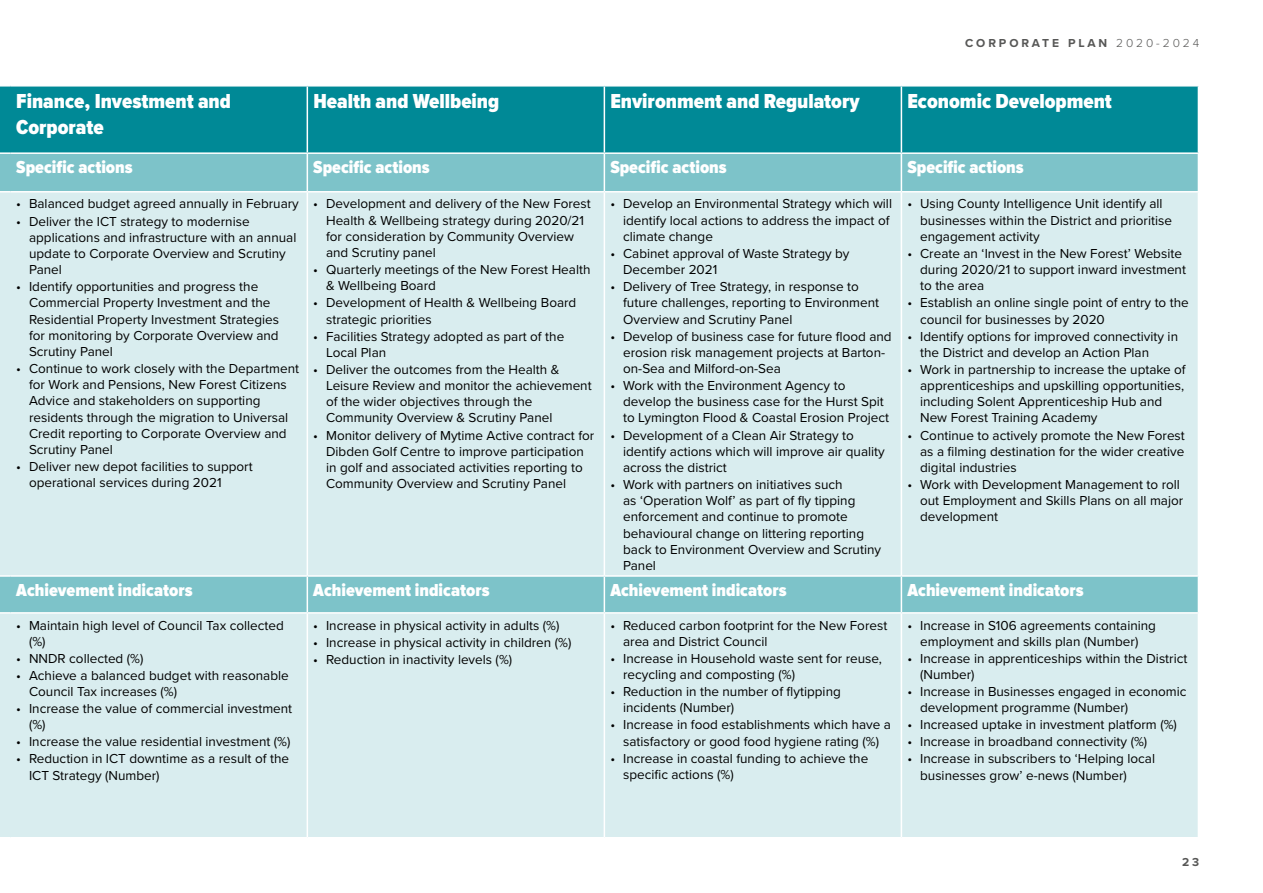
<style>
.page{position:relative;width:1263px;height:893px;background:#fff}
.page>*{position:absolute;margin:0;border:0;box-sizing:border-box;transform-origin:0 0}
.t1{font:900 21px/25.2px "Proxima Nova Cond";color:#fff}
.t2{font:900 18px "Proxima Nova Cond";color:#fff}
.t3{font:13.5px/16.2px "Proxima Nova";color:#000}
.t4{font:700 12px "Proxima Nova";letter-spacing:.24em;color:#575756}
.s1{font-weight:300}
</style>
<div class="page">
<div style="left:0;top:87px;width:1198px;height:65px;background:#008996"></div>
<div style="left:0;top:154px;width:1198px;height:37px;background:#7dc3c9"></div>
<div style="left:0;top:193px;width:1198px;height:644px;background:#d9edef"></div>
<hr style="left:307px;top:87px;width:1px;height:65px;background:#fff">
<hr style="left:604px;top:87px;width:1px;height:65px;background:#fff">
<hr style="left:307px;top:154px;width:1px;height:37px;background:#fff">
<hr style="left:604px;top:154px;width:1px;height:37px;background:#fff">
<hr style="left:307px;top:193px;width:1px;height:382px;background:#fff">
<hr style="left:604px;top:193px;width:1px;height:382px;background:#fff">
<svg style="left:0;top:575px;width:10px;height:2px"></svg>
<hr style="left:10px;top:575px;width:297px;height:2px;background:#fff">
<hr style="left:307px;top:575px;width:297px;height:2px;background:#fff">
<hr style="left:307px;top:577px;width:1px;height:35px;background:#fff">
<hr style="left:604px;top:575px;width:297px;height:2px;background:#fff">
<hr style="left:604px;top:577px;width:1px;height:35px;background:#fff">
<svg style="left:0;top:612px;width:10px;height:2px"></svg>
<hr style="left:10px;top:612px;width:297px;height:2px;background:#fff">
<hr style="left:307px;top:612px;width:297px;height:2px;background:#fff">
<hr style="left:307px;top:614px;width:1px;height:223px;background:#fff">
<hr style="left:604px;top:612px;width:297px;height:2px;background:#fff">
<hr style="left:604px;top:614px;width:1px;height:223px;background:#fff">
<hr style="left:901px;top:87px;width:1px;height:65px;background:#fff">
<hr style="left:901px;top:154px;width:1px;height:37px;background:#fff">
<hr style="left:901px;top:193px;width:1px;height:382px;background:#fff">
<hr style="left:901px;top:575px;width:298px;height:2px;background:#fff">
<hr style="left:901px;top:577px;width:1px;height:35px;background:#fff">
<hr style="left:901px;top:612px;width:298px;height:2px;background:#fff">
<hr style="left:901px;top:614px;width:1px;height:223px;background:#fff">
<p class="t4" style="left:965px;top:34px;width:235px">CORPORATE PLAN <span class="s1">2020-2024</span></p>
<h1 class="t1" style="left:16px;top:90px;width:216px">Finance, Investment and<br>Corporate</h1>
<h1 class="t1" style="left:313px;top:90px;width:187px">Health and Wellbeing</h1>
<h1 class="t1" style="left:610px;top:90px;width:251px">Environment and Regulatory</h1>
<h1 class="t1" style="left:907px;top:90px;width:206px">Economic Development</h1>
<h2 class="t2" style="left:16px;top:157px;width:118px">Specific actions</h2>
<h2 class="t2" style="left:313px;top:157px;width:118px">Specific actions</h2>
<h2 class="t2" style="left:610px;top:157px;width:118px">Specific actions</h2>
<h2 class="t2" style="left:907px;top:157px;width:118px">Specific actions</h2>
<p class="t3" style="left:16px;top:195px;width:284px">• Balanced budget agreed annually in February</p>
<p class="t3" style="left:29px;top:212px;width:269px;text-indent:-13px">• Deliver the ICT strategy to modernise applications and infrastructure with an annual update to Corporate Overview and Scrutiny Panel</p>
<p class="t3" style="left:29px;top:278px;width:252px;text-indent:-13px">• Identify opportunities and progress the Commercial Property Investment and the Residential Property Investment Strategies for monitoring by Corporate Overview and Scrutiny Panel</p>
<p class="t3" style="left:29px;top:360px;width:272px;text-indent:-13px">• Continue to work closely with the Department for Work and Pensions, New Forest Citizens Advice and stakeholders on supporting residents through the migration to Universal Credit reporting to Corporate Overview and Scrutiny Panel</p>
<p class="t3" style="left:29px;top:458px;width:225px;text-indent:-13px">• Deliver new depot facilities to support operational services during 2021</p>
<p class="t3" style="left:920px;top:195px;width:253px;text-indent:-13px">• Using County Intelligence Unit identify all businesses within the District and prioritise engagement activity</p>
<p class="t3" style="left:920px;top:245px;width:267px;text-indent:-13px">• Create an ‘Invest in the New Forest’ Website during 2020/21 to support inward investment to the area</p>
<p class="t3" style="left:920px;top:294px;width:270px;text-indent:-13px">• Establish an online single point of entry to the council for businesses by 2020</p>
<p class="t3" style="left:920px;top:327px;width:259px;text-indent:-13px">• Identify options for improved connectivity in the District and develop an Action Plan</p>
<p class="t3" style="left:920px;top:361px;width:267px;text-indent:-13px">• Work in partnership to increase the uptake of apprenticeships and upskilling opportunities, including Solent Apprenticeship Hub and New Forest Training Academy</p>
<p class="t3" style="left:920px;top:426px;width:266px;text-align:justify;text-indent:-13px">• Continue to actively promote the New Forest as a filming destination for the wider creative digital industries</p>
<p class="t3" style="left:920px;top:476px;width:265px;text-indent:-13px">• Work with Development Management to roll out Employment and Skills Plans on all major development</p>
<p class="t3" style="left:326px;top:195px;width:266px;text-indent:-13px">• Development and delivery of the New Forest Health &amp; Wellbeing strategy during 2020/21 for consideration by Community Overview and Scrutiny panel</p>
<p class="t3" style="left:326px;top:261px;width:266px;text-indent:-13px">• Quarterly meetings of the New Forest Health &amp; Wellbeing Board</p>
<p class="t3" style="left:326px;top:294px;width:252px;text-indent:-13px">• Development of Health &amp; Wellbeing Board strategic priorities</p>
<p class="t3" style="left:326px;top:327px;width:240px;text-indent:-13px">• Facilities Strategy adopted as part of the<br>Local Plan</p>
<p class="t3" style="left:326px;top:361px;width:267px;text-indent:-13px">• Deliver the outcomes from the Health &amp; Leisure Review and monitor the achievement of the wider objectives through the Community Overview &amp; Scrutiny Panel</p>
<p class="t3" style="left:326px;top:426px;width:270px;text-indent:-13px">• Monitor delivery of Mytime Active contract for Dibden Golf Centre to improve participation in golf and associated activities reporting to Community Overview and Scrutiny Panel</p>
<p class="t3" style="left:623px;top:195px;width:270px;text-indent:-13px">• Develop an Environmental Strategy which will identify local actions to address the impact of climate change</p>
<p class="t3" style="left:623px;top:245px;width:228px;text-indent:-13px">• Cabinet approval of Waste Strategy by<br>December 2021</p>
<p class="t3" style="left:623px;top:278px;width:257px;text-indent:-13px">• Delivery of Tree Strategy, in response to future challenges, reporting to Environment<br>Overview and Scrutiny Panel</p>
<p class="t3" style="left:623px;top:327px;width:270px;text-indent:-13px">• Develop of business case for future flood and erosion risk management projects at Barton&shy;on-Sea and Milford-on-Sea</p>
<p class="t3" style="left:623px;top:377px;width:267px;text-indent:-13px">• Work with the Environment Agency to develop the business case for the Hurst Spit to Lymington Flood &amp; Coastal Erosion Project</p>
<p class="t3" style="left:623px;top:426px;width:263px;text-indent:-13px">• Development of a Clean Air Strategy to identify actions which will improve air quality across the district</p>
<p class="t3" style="left:623px;top:476px;width:259px;text-indent:-13px">• Work with partners on initiatives such<br>as ‘Operation Wolf’ as part of fly tipping enforcement and continue to promote behavioural change on littering reporting back to Environment Overview and Scrutiny Panel</p>
<h2 class="t2" style="left:16px;top:580px;width:178px">Achievement indicators</h2>
<h2 class="t2" style="left:313px;top:580px;width:178px">Achievement indicators</h2>
<h2 class="t2" style="left:610px;top:580px;width:178px">Achievement indicators</h2>
<h2 class="t2" style="left:907px;top:580px;width:178px">Achievement indicators</h2>
<p class="t3" style="left:29px;top:616px;width:256px;text-indent:-13px">• Maintain high level of Council Tax collected (%)</p>
<p class="t3" style="left:16px;top:650px;width:129px">• NNDR collected (%)</p>
<p class="t3" style="left:29px;top:667px;width:261px;text-indent:-13px">• Achieve a balanced budget with reasonable<br>Council Tax increases (%)</p>
<p class="t3" style="left:29px;top:700px;width:265px;text-indent:-13px">• Increase the value of commercial investment (%)</p>
<p class="t3" style="left:16px;top:733px;width:276px">• Increase the value residential investment (%)</p>
<p class="t3" style="left:29px;top:750px;width:262px;text-indent:-13px">• Reduction in ICT downtime as a result of the<br>ICT Strategy (Number)</p>
<p class="t3" style="left:313px;top:616px;width:248px">• Increase in physical activity in adults (%)</p>
<p class="t3" style="left:313px;top:633px;width:260px">• Increase in physical activity in children (%)</p>
<p class="t3" style="left:313px;top:650px;width:200px">• Reduction in inactivity levels (%)</p>
<p class="t3" style="left:623px;top:616px;width:266px;text-indent:-13px">• Reduced carbon footprint for the New Forest area and District Council</p>
<p class="t3" style="left:623px;top:650px;width:260px;text-indent:-13px">• Increase in Household waste sent for reuse, recycling and composting (%)</p>
<p class="t3" style="left:623px;top:683px;width:219px;text-indent:-13px">• Reduction in the number of flytipping incidents (Number)</p>
<p class="t3" style="left:610px;top:716px;width:282px;text-align:center">• Increase in food establishments which have a satisfactory or good food hygiene rating (%)</p>
<p class="t3" style="left:623px;top:749px;width:247px;text-indent:-13px">• Increase in coastal funding to achieve the specific actions (%)</p>
<p class="t3" style="left:907px;top:616px;width:250px;text-align:center">• Increase in S106 agreements containing employment and skills plan (Number)</p>
<p class="t3" style="left:920px;top:650px;width:269px;text-indent:-13px">• Increase in apprenticeships within the District (Number)</p>
<p class="t3" style="left:920px;top:683px;width:268px;text-indent:-13px">• Increase in Businesses engaged in economic development programme (Number)</p>
<p class="t3" style="left:907px;top:716px;width:271px">• Increased uptake in investment platform (%)</p>
<p class="t3" style="left:907px;top:733px;width:241px">• Increase in broadband connectivity (%)</p>
<p class="t3" style="left:920px;top:750px;width:236px;text-indent:-13px">• Increase in subscribers to ‘Helping local businesses grow’ e-news (Number)</p>
<p class="t4" style="left:1182px;top:853px;width:19px">23</p>
</div>
